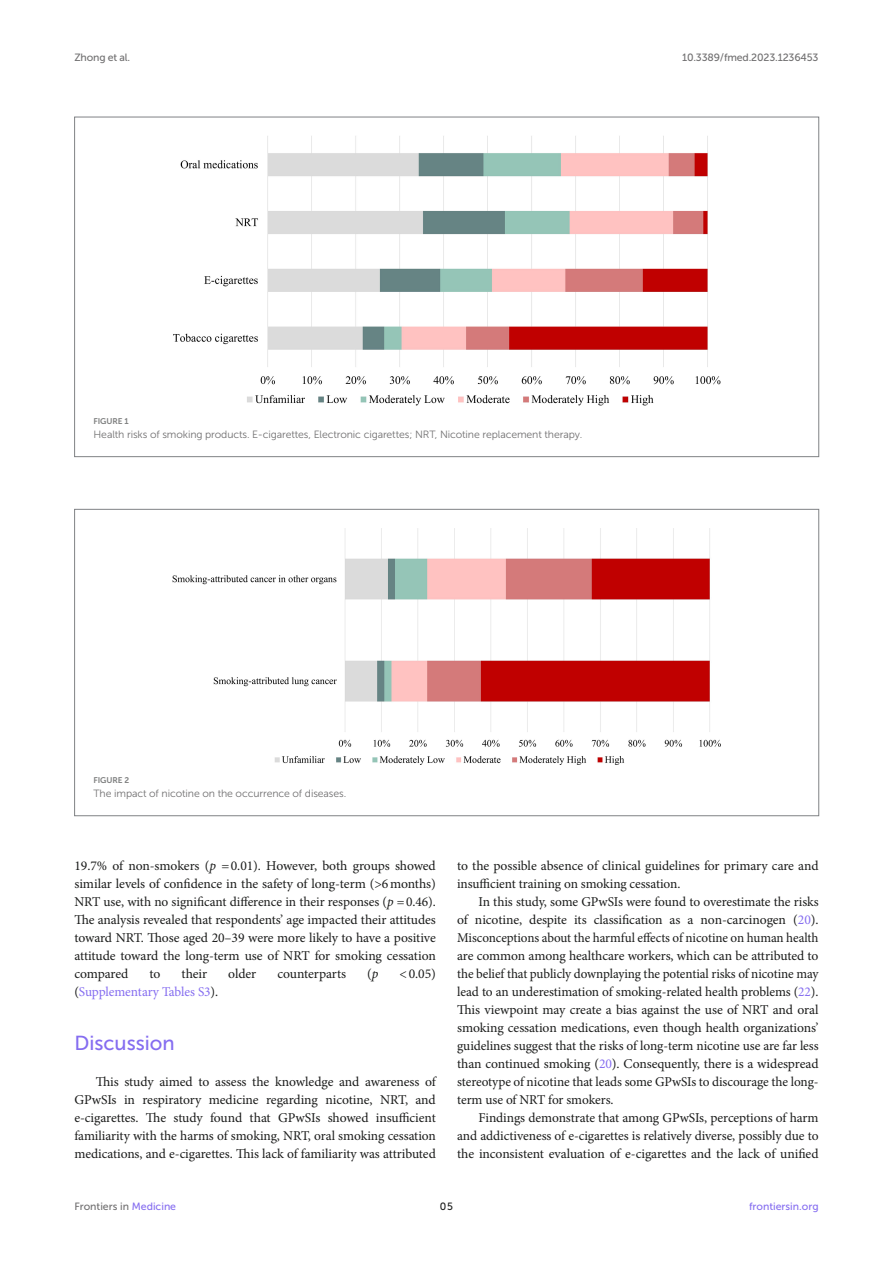
<style>
.page{position:relative;width:893px;height:1263px;background:#fff}
.page>*{position:absolute;margin:0;border:0;box-sizing:border-box;transform-origin:0 0}
.HEAD_1{font:20.25px "Museo Sans 500";color:#856df0}
.TEXT{font:13.5px/18px "Minion Pro";letter-spacing:-.01em;color:#1b1c1b;text-align:justify}
.TEXT_FLUSH{font:13.5px/18px "Minion Pro";letter-spacing:-.005em;color:#1b1c1b;text-align:justify}
.TEXT-2{font:13.5px "Minion Pro";letter-spacing:-.01em;color:#856df0}
.FIG_LEG{font:10.5px "Museo Sans 300";letter-spacing:-.01em;color:#706f70}
.t1{font:10.5px "Museo Sans 500";letter-spacing:-.015em;color:#706f70}
.t2{font:10.5px "Museo Sans 500";color:#856df0}
.t3{font:10.5px "Museo Sans 500";color:#1b1c1b}
.FIG_HD{font:8.25px "Museo Sans 700";letter-spacing:-.01em;color:#7e7f7f}
.s1{font-style:italic}
.s2{color:#1b1c1b}
.s3{color:#856df0}
</style>
<div class="page">
<img style="left:173px;top:136px;width:548px;height:269px">
<img style="left:172px;top:528px;width:549px;height:236px">
<p class="t1" style="left:74px;top:51px;width:57px">Zhong et al.</p>
<p class="t1" style="left:682px;top:51px;width:138px">10.3389/fmed.2023.1236453</p>
<p class="FIG_HD" style="left:94px;top:417px;width:37px">FIGURE 1</p>
<p class="FIG_LEG" style="left:94px;top:428px;width:490px">Health risks of smoking products. E-cigarettes, Electronic cigarettes; NRT, Nicotine replacement therapy.</p>
<p class="FIG_HD" style="left:94px;top:776px;width:37px">FIGURE 2</p>
<p class="FIG_LEG" style="left:94px;top:787px;width:254px">The impact of nicotine on the occurrence of diseases.</p>
<p class="TEXT" style="left:74px;top:857px;width:363px">19.7% of non-smokers (<span class="s1">p</span> =0.01). However, both groups showed similar levels of confidence in the safety of long-term (&gt;6months)<br>NRT use, with no significant difference in their responses (<span class="s1">p</span> =0.46).<br>The analysis revealed that respondents’ age impacted their attitudes toward NRT. Those aged 20–39 were more likely to have a positive attitude toward the long-term use of NRT for smoking cessation compared</p>
<p class="TEXT" style="left:149px;top:965px;width:12px">to</p>
<p class="TEXT" style="left:181px;top:965px;width:27px">their</p>
<p class="TEXT" style="left:228px;top:965px;width:30px">older</p>
<p class="TEXT" style="left:277px;top:965px;width:70px">counterparts</p>
<p class="TEXT" style="left:367px;top:965px;width:13px">(<span class="s1">p</span></p>
<p class="TEXT" style="left:400px;top:965px;width:38px">&lt;0.05)</p>
<p class="TEXT-2" style="left:74px;top:983px;width:145px"><span class="s2">(</span>Supplementary Tables S3<span class="s2">).</span></p>
<p class="HEAD_1" style="left:74px;top:1032px;width:102px">Discussion</p>
<p class="TEXT_FLUSH" style="left:74px;top:1073px;width:363px;text-indent:21px">This study aimed to assess the knowledge and awareness of GPwSIs in respiratory medicine regarding nicotine, NRT, and e-cigarettes. The study found that GPwSIs showed insufficient familiarity with the harms of smoking, NRT, oral smoking cessation medications, and e-cigarettes. This lack of familiarity was attributed</p>
<p class="TEXT_FLUSH" style="left:457px;top:857px;width:363px">to the possible absence of clinical guidelines for primary care and insufficient training on smoking cessation.</p>
<p class="TEXT" style="left:457px;top:893px;width:363px;text-indent:21px">In this study, some GPwSIs were found to overestimate the risks of nicotine, despite its classification as a non-carcinogen (<span class="s3">20</span>).<br>Misconceptions about the harmful effects of nicotine on human health are common among healthcare workers, which can be attributed to the belief that publicly downplaying the potential risks of nicotine may lead to an underestimation of smoking-related health problems (<span class="s3">22</span>).<br>This viewpoint may create a bias against the use of NRT and oral smoking cessation medications, even though health organizations’ guidelines suggest that the risks of long-term nicotine use are far less than continued smoking (<span class="s3">20</span>). Consequently, there is a widespread stereotype of nicotine that leads some GPwSIs to discourage the long&shy;term use of NRT for smokers.</p>
<p class="TEXT" style="left:457px;top:1109px;width:363px;text-indent:21px">Findings demonstrate that among GPwSIs, perceptions of harm and addictiveness of e-cigarettes is relatively diverse, possibly due to the inconsistent evaluation of e-cigarettes and the lack of unified</p>
<p class="t1" style="left:74px;top:1200px;width:103px">Frontiers in <span class="s3">Medicine</span></p>
<p class="t3" style="left:440px;top:1200px;width:14px">05</p>
<p class="t2" style="left:749px;top:1200px;width:71px">frontiersin.org</p>
</div>
